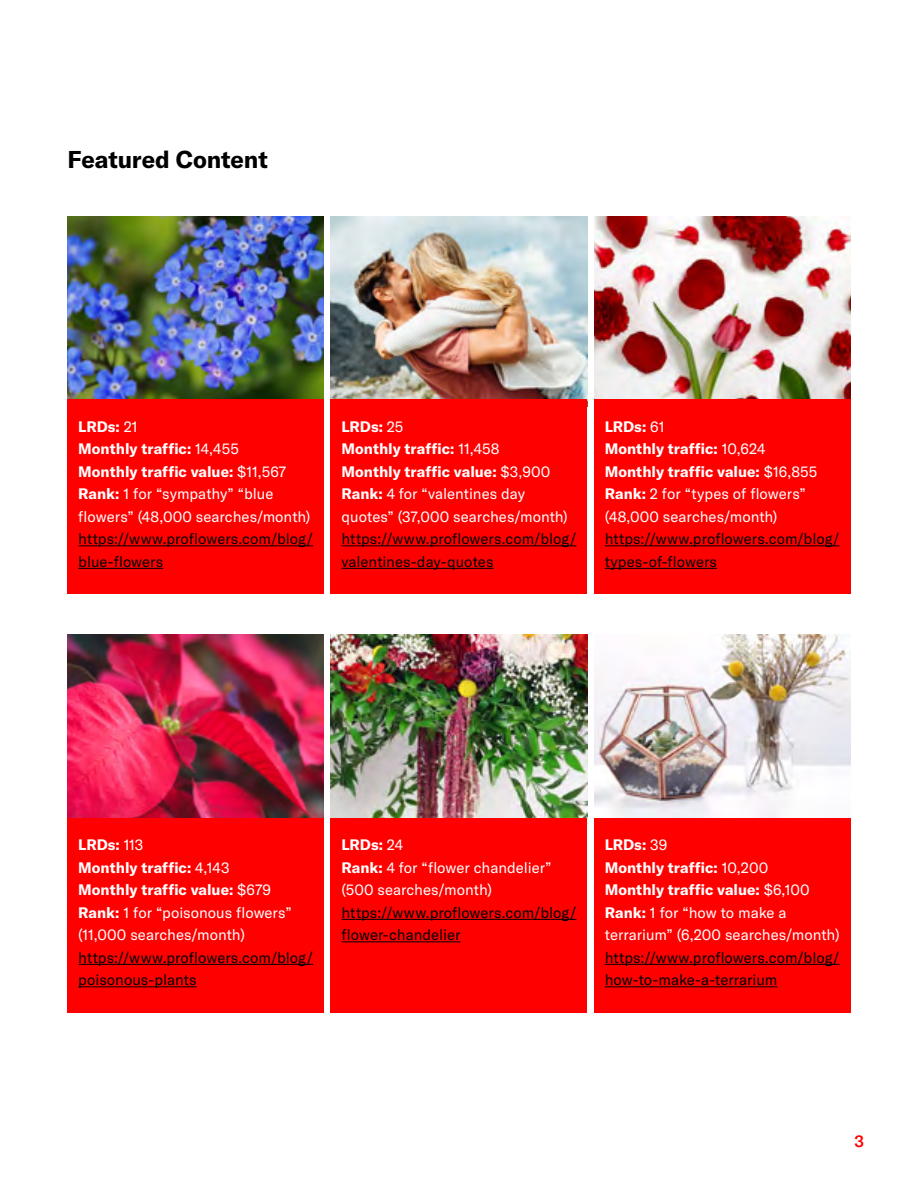
<style>
.page{position:relative;width:918px;height:1188px;background:#fff}
.page>*{position:absolute;margin:0;border:0;box-sizing:border-box;transform-origin:0 0}
.t1{font:700 24px "GT America";letter-spacing:-.005em;color:#000}
.t2{font:500 16.5px "GT America";color:#f00}
.t3{font:15px/22.5px "GT America";color:#fff}
.t4{font:15px/22.5px "GT America";color:#000}
.s1{font-weight:700}
</style>
<div class="page">
<img style="left:594px;top:634px;width:256px;height:184px">
<img style="left:594px;top:216px;width:256px;height:184px">
<img style="left:331px;top:634px;width:256px;height:184px">
<img style="left:331px;top:216px;width:256px;height:184px">
<img style="left:68px;top:634px;width:256px;height:184px">
<img style="left:68px;top:216px;width:256px;height:184px">
<div style="left:594px;top:818px;width:256px;height:194px;background:#f00"></div>
<hr style="left:605px;top:964px;width:235px;height:1px;background:#000">
<hr style="left:605px;top:986px;width:172px;height:1px;background:#000">
<div style="left:594px;top:400px;width:256px;height:194px;background:#f00"></div>
<hr style="left:605px;top:545px;width:235px;height:1px;background:#000">
<hr style="left:605px;top:568px;width:112px;height:1px;background:#000">
<div style="left:331px;top:818px;width:256px;height:194px;background:#f00"></div>
<hr style="left:342px;top:919px;width:234px;height:1px;background:#000">
<hr style="left:342px;top:941px;width:118px;height:1px;background:#000">
<div style="left:331px;top:400px;width:256px;height:194px;background:#f00"></div>
<hr style="left:342px;top:545px;width:234px;height:1px;background:#000">
<hr style="left:342px;top:568px;width:151px;height:1px;background:#000">
<div style="left:68px;top:818px;width:256px;height:194px;background:#f00"></div>
<hr style="left:78px;top:964px;width:235px;height:1px;background:#000">
<hr style="left:78px;top:986px;width:119px;height:1px;background:#000">
<div style="left:68px;top:400px;width:256px;height:194px;background:#f00"></div>
<hr style="left:78px;top:545px;width:235px;height:1px;background:#000">
<hr style="left:78px;top:568px;width:85px;height:1px;background:#000">
<h1 class="t1" style="left:68px;top:144px;width:202px">Featured Content</h1>
<p class="t3" style="left:78px;top:415px;width:234px"><span class="s1">LRDs:</span> 21<br><span class="s1">Monthly traffic:</span> 14,455<br><span class="s1">Monthly traffic value:</span> $11,567<br><span class="s1">Rank:</span> 1 for “sympathy” “blue flowers” (48,000 searches/month)</p>
<p class="t4" style="left:78px;top:528px;width:236px">https://www.proflowers.com/blog/ blue-flowers</p>
<p class="t3" style="left:342px;top:415px;width:228px"><span class="s1">LRDs:</span> 25<br><span class="s1">Monthly traffic:</span> 11,458<br><span class="s1">Monthly traffic value:</span> $3,900<br><span class="s1">Rank:</span> 4 for “valentines day quotes” (37,000 searches/month)</p>
<p class="t4" style="left:342px;top:528px;width:236px">https://www.proflowers.com/blog/ valentines-day-quotes</p>
<p class="t3" style="left:605px;top:415px;width:214px"><span class="s1">LRDs:</span> 61<br><span class="s1">Monthly traffic:</span> 10,624<br><span class="s1">Monthly traffic value:</span> $16,855<br><span class="s1">Rank:</span> 2 for “types of flowers” (48,000 searches/month)</p>
<p class="t4" style="left:605px;top:528px;width:236px">https://www.proflowers.com/blog/ types-of-flowers</p>
<p class="t3" style="left:78px;top:834px;width:215px"><span class="s1">LRDs:</span> 113<br><span class="s1">Monthly traffic:</span> 4,143<br><span class="s1">Monthly traffic value:</span> $679<br><span class="s1">Rank:</span> 1 for “poisonous flowers” (11,000 searches/month)</p>
<p class="t4" style="left:78px;top:946px;width:236px">https://www.proflowers.com/blog/ poisonous-plants</p>
<p class="t3" style="left:342px;top:834px;width:212px"><span class="s1">LRDs:</span> 24<br><span class="s1">Rank:</span> 4 for “flower chandelier” (500 searches/month)</p>
<p class="t4" style="left:342px;top:901px;width:236px">https://www.proflowers.com/blog/ flower-chandelier</p>
<p class="t3" style="left:605px;top:834px;width:236px"><span class="s1">LRDs:</span> 39<br><span class="s1">Monthly traffic:</span> 10,200<br><span class="s1">Monthly traffic value:</span> $6,100<br><span class="s1">Rank:</span> 1 for “how to make a terrarium” (6,200 searches/month)</p>
<p class="t4" style="left:605px;top:946px;width:236px">https://www.proflowers.com/blog/ how-to-make-a-terrarium</p>
<p class="t2" style="left:854px;top:1131px;width:11px">3</p>
</div>
